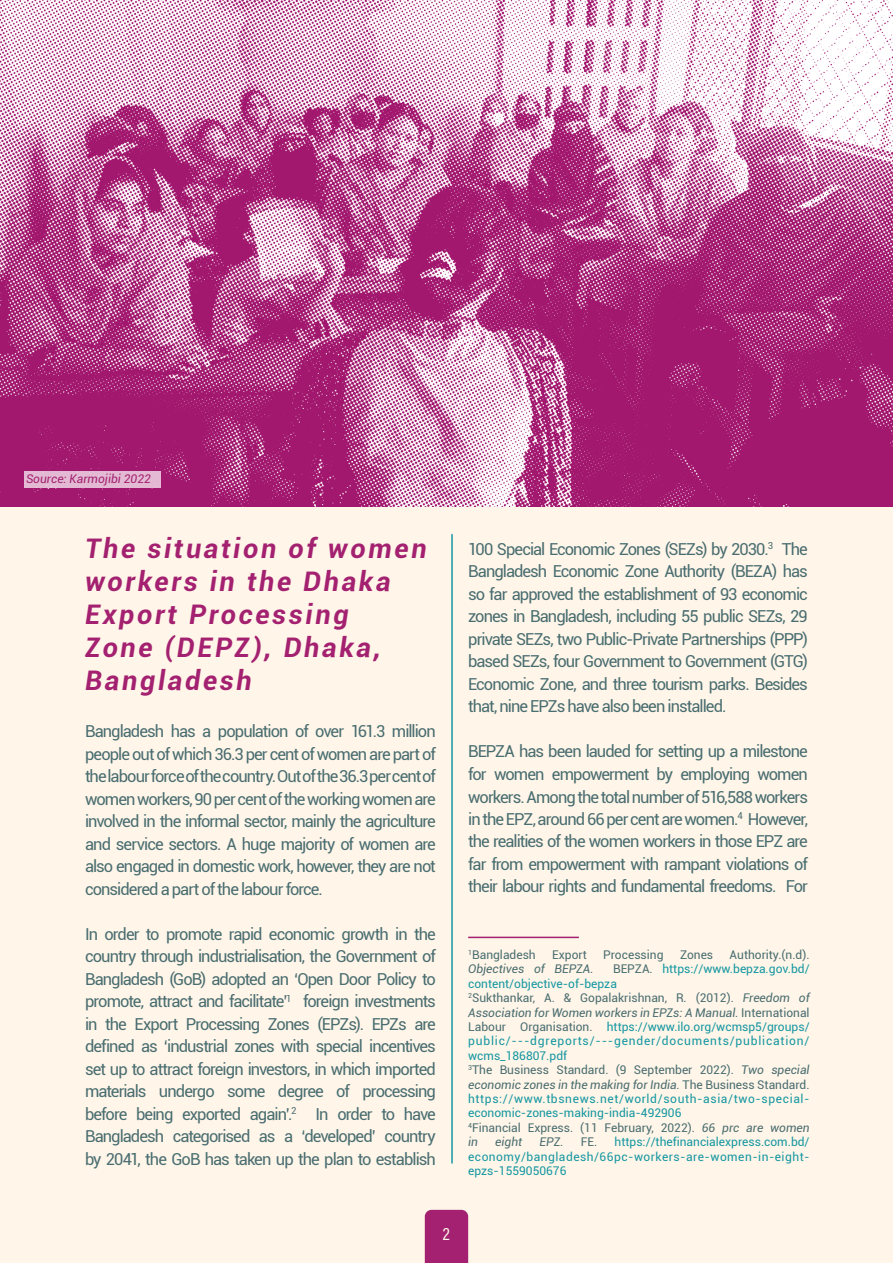
<style>
.page{position:relative;width:893px;height:1263px;background:#fff5e8}
.page>*{position:absolute;margin:0;border:0;box-sizing:border-box;transform-origin:0 0}
.t1{font:italic 700 27px/33px "Roboto";letter-spacing:.1em;color:#a32170}
.t2{font:18px "Acumin Variable Concept";color:#fff5e8}
.t3{font:16.5px/22.5px "Roboto";letter-spacing:-.055em;color:#496d70;text-align:justify}
.t4{font:12px/14.4px "Roboto";color:#1597a2}
.t5{font:12px "Roboto";color:#496d70}
.t6{font:italic 12px "Roboto";color:#496d70}
.t7{font:italic 12px "Roboto";color:#a32170}
.s1{color:#496d70}
.s2{font-style:italic;color:#496d70}
</style>
<div class="page">
<div style="left:425px;top:1210px;width:43px;height:53px;background:#a32170"></div>
<img style="left:0;top:0;width:893px;height:507px">
<hr style="left:451px;top:534px;width:2px;height:629px;background:#1597a2">
<hr style="left:468px;top:937px;width:111px;height:1px;background:#a32170">
<div style="left:24px;top:472px;width:137px;height:16px;background:#e3b9d3"></div>
<p class="t7" style="left:26px;top:471px;width:126px">Source: Karmojibi 2022</p>
<h1 class="t1" style="left:85px;top:531px;width:343px">The situation of women workers in the Dhaka<br>Export Processing<br>Zone (DEPZ), Dhaka,<br>Bangladesh</h1>
<p class="t3" style="left:85px;top:719px;width:352px">Bangladesh has a population of over 161.3 million people out of which 36.3 per cent of women are part of the labour force of the country. Out of the 36.3 per cent of women workers, 90 per cent of the working women are involved in the informal sector, mainly the agriculture and service sectors. A huge majority of women are also engaged in domestic work, however, they are not considered a part of the labour force.</p>
<p class="t3" style="left:85px;top:922px;width:352px">In order to promote rapid economic growth in the country through industrialisation, the Government of Bangladesh (GoB) adopted an ‘Open Door Policy to promote, attract and facilitate’<sup>1</sup> foreign investments in the Export Processing Zones (EPZs). EPZs are defined as ‘industrial zones with special incentives set up to attract foreign investors, in which imported materials undergo some degree of processing before being exported again’.<sup>2</sup> In order to have Bangladesh categorised as a ‘developed’ country by 2041, the GoB has taken up the plan to establish</p>
<p class="t3" style="left:468px;top:537px;width:341px">100 Special Economic Zones (SEZs) by 2030.<sup>3</sup> The Bangladesh Economic Zone Authority (BEZA) has so far approved the establishment of 93 economic zones in Bangladesh, including 55 public SEZs, 29 private SEZs, two Public-Private Partnerships (PPP) based SEZs, four Government to Government (GTG)<br>Economic Zone, and three tourism parks. Besides that, nine EPZs have also been installed.</p>
<p class="t3" style="left:468px;top:740px;width:341px">BEPZA has been lauded for setting up a milestone for women empowerment by employing women workers. Among the total number of 516,588 workers in the EPZ, around 66 per cent are women.<sup>4</sup> However, the realities of the women workers in those EPZ are far from empowerment with rampant violations of their labour rights and fundamental freedoms. For</p>
<p class="t5" style="left:468px;top:946px;width:69px"><sup>1</sup>Bangladesh</p>
<p class="t5" style="left:552px;top:946px;width:36px">Export</p>
<p class="t5" style="left:603px;top:946px;width:62px">Processing</p>
<p class="t5" style="left:680px;top:946px;width:35px">Zones</p>
<p class="t5" style="left:730px;top:946px;width:81px">Authority.(n.d).</p>
<p class="t6" style="left:468px;top:961px;width:127px">Objectives of BEPZA.</p>
<p class="t4" style="left:468px;top:961px;width:343px;text-indent:145px"><span class="s1">BEPZA.</span> https://www.bepza.gov.bd/ content/objective-of-bepza<br><sup>2</sup><span class="s1">Sukthankar, A. &amp; Gopalakrishnan, R. (2012).</span> <span class="s2">Freedom of Association for Women workers in EPZs: A Manual.</span> <span class="s1">International Labour Organisation.</span> https://www.ilo.org/wcmsp5/groups/ public/---dgreports/---gender/documents/publication/ wcms_186807.pdf<br><sup>3</sup><span class="s1">The Business Standard. (9 September 2022).</span> <span class="s2">Two special economic zones in the making for India.</span> <span class="s1">The Business Standard. </span>https://www.tbsnews.net/world/south-asia/two-special&shy;economic-zones-making-india-492906<br><sup>4</sup><span class="s1">Financial Express. (11 February, 2022).</span> <span class="s2">66 prc are women in</span></p>
<p class="t4" style="left:468px;top:1134px;width:343px;text-align:justify;text-indent:113px"><span class="s1">FE.</span> https://thefinancialexpress.com.bd/ economy/bangladesh/66pc-workers-are-women-in-eight&shy;epzs-1559050676</p>
<p class="t6" style="left:495px;top:1133px;width:28px">eight</p>
<p class="t6" style="left:540px;top:1133px;width:26px">EPZ.</p>
<p class="t2" style="left:443px;top:1222px;width:9px">2</p>
</div>
